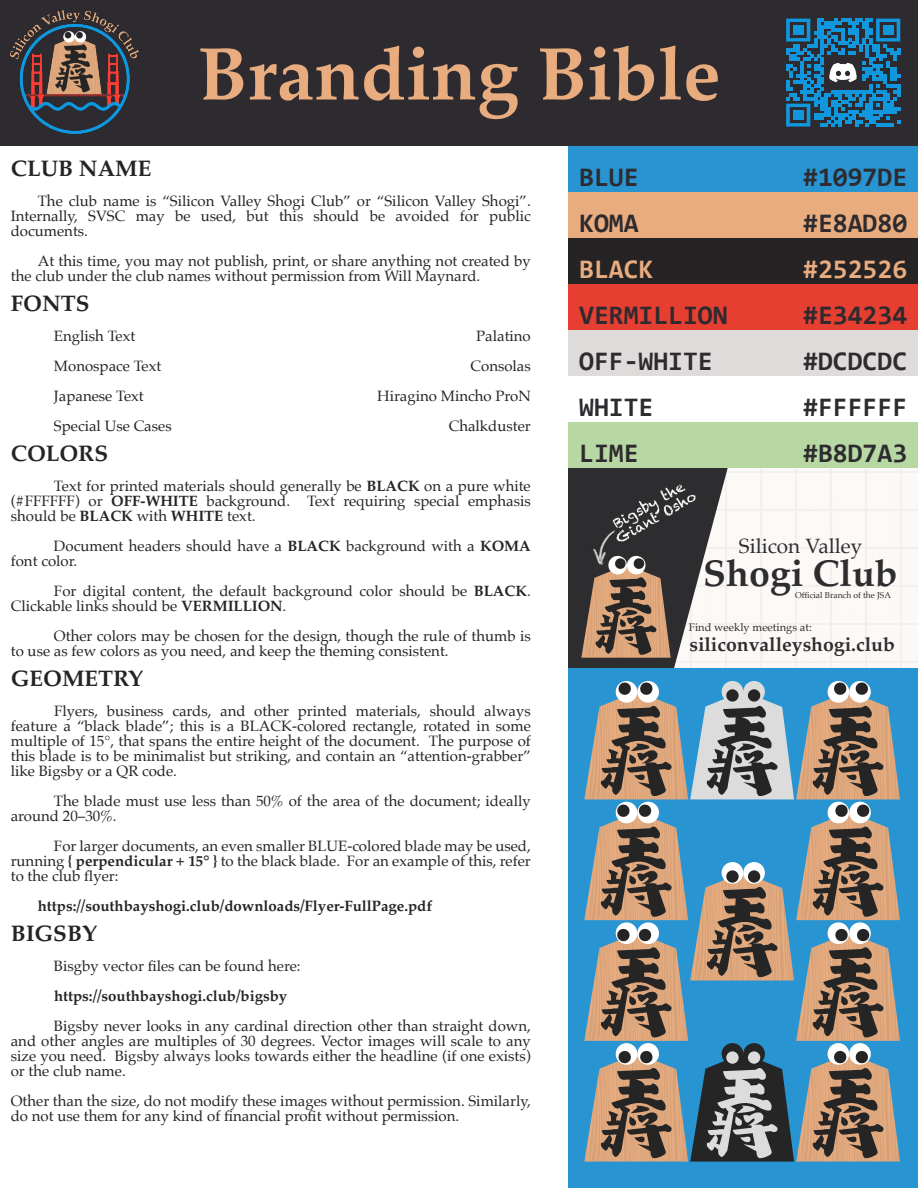
<style>
.page{position:relative;width:918px;height:1188px;background:#fff}
.page>*{position:absolute;margin:0;border:0;box-sizing:border-box;transform-origin:0 0}
.t1{font:700 75px "Palatino";color:#e8ac7f}
.t2{font:700 37.5px "Palatino";color:#2d2c2e}
.t3{font:700 27px "Consolas";color:#2d2b2f}
.t4{font:700 27px "Consolas";color:#e8ac7f}
.t5{font:700 22.5px "Palatino";color:#252323}
.t6{font:20.7px "Palatino";color:#2d2c2e}
.t7{font:700 19.35px "Palatino";color:#2d2c2e}
.t8{font:15px/15px "Palatino";color:#252323}
.t9{font:700 15px "Palatino";color:#252323}
.t10{font:11.1px "Palatino";color:#2d2c2e}
.t11{font:8.55px "Palatino";color:#2d2c2e}
.s1{font-weight:700}
</style>
<div class="page">
<div style="left:0;top:0;width:918px;height:145px;background:#2d2b2f"></div>
<img style="left:11px;top:10px;width:128px;height:123px">
<svg style="left:786px;top:19px;width:114px;height:108px"></svg>
<div style="left:793px;top:25px;width:10px;height:10px;background:#1097de"></div>
<div style="left:883px;top:25px;width:10px;height:10px;background:#1097de"></div>
<div style="left:793px;top:110px;width:10px;height:10px;background:#1097de"></div>
<img style="left:827px;top:55px;width:33px;height:36px">
<div style="left:568px;top:657px;width:350px;height:531px;background:#2894d2"></div>
<svg style="left:584px;top:681px;width:316px;height:481px"></svg>
<div style="left:748px;top:689px;width:12px;height:13px;background:#252526;border-radius:50%"></div>
<div style="left:726px;top:689px;width:13px;height:13px;background:#252526;border-radius:50%"></div>
<svg style="left:763px;top:468px;width:155px;height:200px;fill:#fcf9f6"></svg>
<svg style="left:568px;top:468px;width:195px;height:200px"></svg>
<img style="left:613px;top:485px;width:82px;height:57px">
<img style="left:585px;top:525px;width:33px;height:42px">
<div style="left:568px;top:146px;width:350px;height:46px;background:#2894d2"></div>
<div style="left:568px;top:284px;width:350px;height:46px;background:#e63e31"></div>
<div style="left:568px;top:330px;width:350px;height:46px;background:#dedcdb"></div>
<div style="left:568px;top:422px;width:350px;height:46px;background:#b8d8a3"></div>
<div style="left:568px;top:192px;width:350px;height:46px;background:#e8ac7f"></div>
<div style="left:568px;top:238px;width:350px;height:46px;background:#252323"></div>
<h1 class="t1" style="left:198px;top:38px;width:524px">Branding Bible</h1>
<h3 class="t5" style="left:11px;top:157px;width:142px">CLUB NAME</h3>
<p class="t8" style="left:11px;top:194px;width:522px;text-align:justify;text-indent:27px">The club name is “Silicon Valley Shogi Club” or “Silicon Valley Shogi”.<br>Internally, SVSC may be used, but this should be avoided for public documents.</p>
<p class="t8" style="left:11px;top:254px;width:522px;text-indent:27px">At this time, you may not publish, print, or share anything not created by the club under the club names without permission from Will Maynard.</p>
<h3 class="t5" style="left:11px;top:292px;width:80px">FONTS</h3>
<p class="t8" style="left:54px;top:329px;width:83px">English Text</p>
<p class="t8" style="left:476px;top:329px;width:56px">Palatino</p>
<p class="t8" style="left:54px;top:359px;width:109px">Monospace Text</p>
<p class="t8" style="left:471px;top:359px;width:62px">Consolas</p>
<p class="t8" style="left:54px;top:389px;width:91px">Japanese Text</p>
<p class="t8" style="left:377px;top:389px;width:155px">Hiragino Mincho ProN</p>
<p class="t8" style="left:54px;top:419px;width:119px">Special Use Cases</p>
<p class="t8" style="left:449px;top:419px;width:84px">Chalkduster</p>
<h3 class="t5" style="left:11px;top:442px;width:99px">COLORS</h3>
<p class="t8" style="left:11px;top:479px;width:522px;text-align:justify;text-indent:43px">Text for printed materials should generally be <span class="s1">BLACK</span> on a pure white (#FFFFFF) or <span class="s1">OFF-WHITE</span> background. Text requiring special emphasis should be <span class="s1">BLACK</span> with <span class="s1">WHITE</span> text.</p>
<p class="t8" style="left:11px;top:539px;width:522px;text-indent:43px">Document headers should have a <span class="s1">BLACK</span> background with a <span class="s1">KOMA </span>font color.</p>
<p class="t8" style="left:11px;top:584px;width:522px;text-indent:43px">For digital content, the default background color should be <span class="s1">BLACK</span>.<br>Clickable links should be <span class="s1">VERMILLION</span>.</p>
<p class="t8" style="left:11px;top:629px;width:522px;text-indent:43px">Other colors may be chosen for the design, though the rule of thumb is to use as few colors as you need, and keep the theming consistent.</p>
<h3 class="t5" style="left:11px;top:667px;width:134px">GEOMETRY</h3>
<p class="t8" style="left:11px;top:704px;width:522px;text-align:justify;text-indent:43px">Flyers, business cards, and other printed materials, should always feature a “black blade”; this is a BLACK-colored rectangle, rotated in some multiple of 15°, that spans the entire height of the document. The purpose of this blade is to be minimalist but striking, and contain an “attention-grabber” like Bigsby or a QR code.</p>
<p class="t8" style="left:11px;top:794px;width:522px;text-indent:43px">The blade must use less than 50% of the area of the document; ideally around 20–30%.</p>
<p class="t8" style="left:11px;top:839px;width:522px;text-align:justify;text-indent:43px">For larger documents, an even smaller BLUE-colored blade may be used, running <span class="s1">{ perpendicular + 15° }</span> to the black blade. For an example of this, refer to the club flyer:</p>
<p class="t9" style="left:38px;top:899px;width:396px">https://southbayshogi.club/downloads/Flyer-FullPage.pdf</p>
<h3 class="t5" style="left:11px;top:922px;width:88px">BIGSBY</h3>
<p class="t8" style="left:54px;top:959px;width:248px">Bisgby vector files can be found here:</p>
<p class="t9" style="left:54px;top:989px;width:235px">https://southbayshogi.club/bigsby</p>
<p class="t8" style="left:11px;top:1019px;width:522px;text-align:justify;text-indent:43px">Bigsby never looks in any cardinal direction other than straight down, and other angles are multiples of 30 degrees. Vector images will scale to any size you need. Bigsby always looks towards either the headline (if one exists) or the club name.</p>
<p class="t8" style="left:11px;top:1094px;width:522px">Other than the size, do not modify these images without permission. Similarly, do not use them for any kind of financial profit without permission.</p>
<h3 class="t3" style="left:579px;top:166px;width:61px">BLUE</h3>
<h3 class="t3" style="left:803px;top:166px;width:105px">#1097DE</h3>
<h3 class="t3" style="left:579px;top:212px;width:61px">KOMA</h3>
<h3 class="t3" style="left:803px;top:212px;width:105px">#E8AD80</h3>
<h3 class="t4" style="left:579px;top:258px;width:76px">BLACK</h3>
<h3 class="t4" style="left:803px;top:258px;width:105px">#252526</h3>
<h3 class="t3" style="left:579px;top:304px;width:150px">VERMILLION</h3>
<h3 class="t3" style="left:803px;top:304px;width:105px">#E34234</h3>
<h3 class="t3" style="left:579px;top:350px;width:135px">OFF-WHITE</h3>
<h3 class="t3" style="left:803px;top:350px;width:105px">#DCDCDC</h3>
<h3 class="t3" style="left:579px;top:396px;width:76px">WHITE</h3>
<h3 class="t3" style="left:803px;top:396px;width:105px">#FFFFFF</h3>
<h3 class="t3" style="left:579px;top:442px;width:61px">LIME</h3>
<h3 class="t3" style="left:803px;top:442px;width:105px">#B8D7A3</h3>
<h3 class="t6" style="left:739px;top:536px;width:125px">Silicon Valley</h3>
<h2 class="t2" style="left:703px;top:555px;width:196px">Shogi Club</h2>
<p class="t11" style="left:795px;top:591px;width:97px">Official Branch of the JSA</p>
<p class="t10" style="left:689px;top:622px;width:125px">Find weekly meetings at:</p>
<p class="t7" style="left:689px;top:635px;width:207px">siliconvalleyshogi.club</p>
</div>
